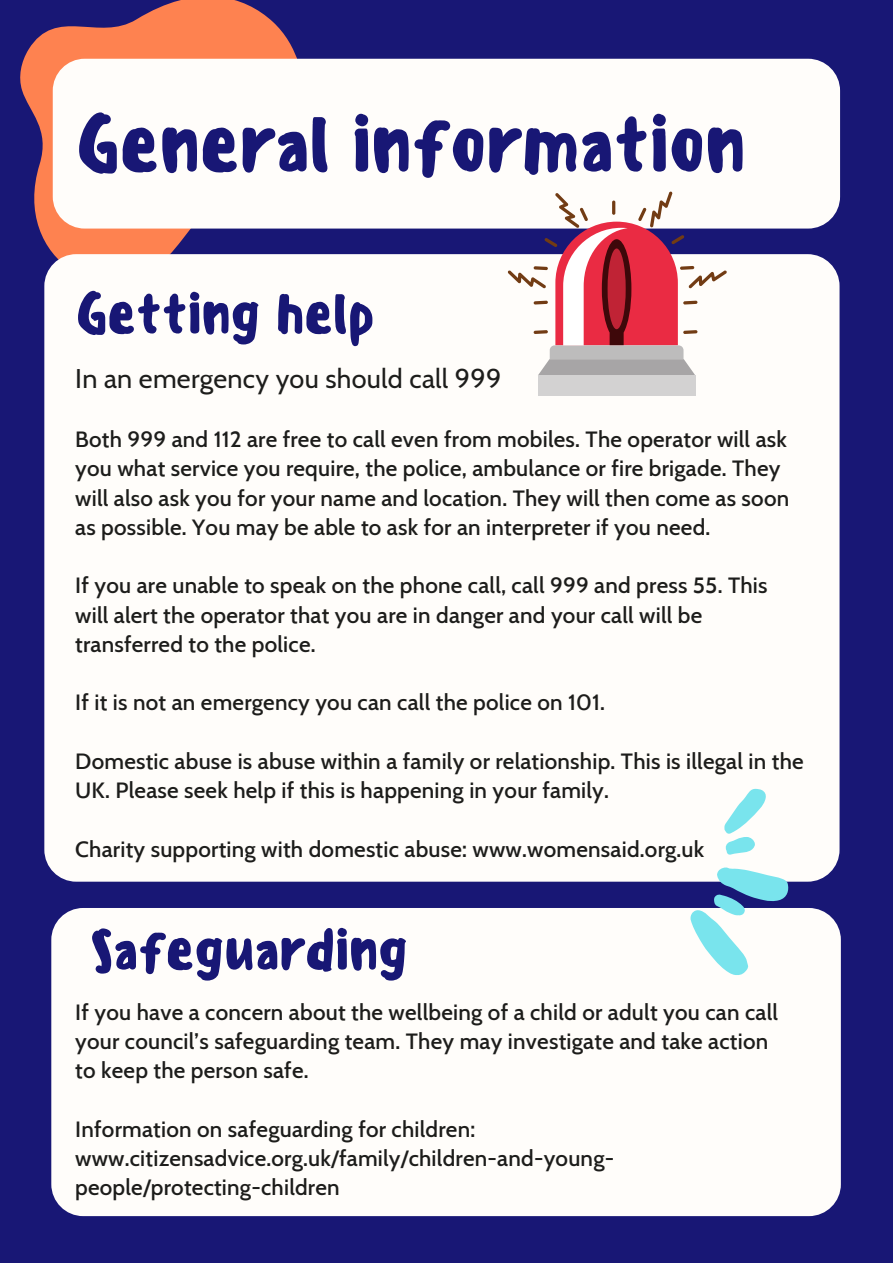
<style>
.page{position:relative;width:893px;height:1264px;background:#fff}
.page>*{position:absolute;margin:0;border:0;box-sizing:border-box;transform-origin:0 0}
.t1{font:500 77.85px "Sensei";letter-spacing:-.025em;color:#181775}
.t2{font:500 56.1px "Sensei";letter-spacing:-.025em;color:#181775}
.t3{font:27px "Cabin";letter-spacing:.01em;color:#1d1d1b}
.t4{font:500 22.5px/29.2px "Cabin";letter-spacing:.01em;color:#1d1d1b}
</style>
<div class="page">
<div style="left:0;top:0;width:892px;height:1262px;background:#181775"></div>
<svg style="left:20px;top:0;width:346px;height:270px"></svg>
<div style="left:53px;top:59px;width:787px;height:169px;background:#fffdfa;border-radius:32px"></div>
<div style="left:44px;top:254px;width:795px;height:627px;background:#fffdfa;border-radius:32px"></div>
<div style="left:51px;top:908px;width:789px;height:308px;background:#fffdfa;border-radius:32px"></div>
<div style="left:537px;top:375px;width:158px;height:20px;background:#d3d2d2"></div>
<svg style="left:507px;top:191px;width:220px;height:184px"></svg>
<svg style="left:690px;top:788px;width:99px;height:187px"></svg>
<h1 class="t1" style="left:75px;top:98px;width:672px">General information</h1>
<h2 class="t2" style="left:75px;top:280px;width:301px">Getting help</h2>
<p class="t3" style="left:75px;top:361px;width:427px">In an emergency you should call 999</p>
<p class="t4" style="left:75px;top:424px;width:715px">Both 999 and 112 are free to call even from mobiles. The operator will ask you what service you require, the police, ambulance or fire brigade. They will also ask you for your name and location. They will then come as soon as possible. You may be able to ask for an interpreter if you need.</p>
<p class="t4" style="left:75px;top:570px;width:693px">If you are unable to speak on the phone call, call 999 and press 55. This will alert the operator that you are in danger and your call will be transferred to the police.</p>
<p class="t4" style="left:75px;top:687px;width:531px">If it is not an emergency you can call the police on 101.</p>
<p class="t4" style="left:75px;top:746px;width:730px">Domestic abuse is abuse within a family or relationship. This is illegal in the<br>UK. Please seek help if this is happening in your family.</p>
<p class="t4" style="left:75px;top:833px;width:630px">Charity supporting with domestic abuse: www.womensaid.org.uk</p>
<h2 class="t2" style="left:89px;top:916px;width:321px">Safeguarding</h2>
<p class="t4" style="left:75px;top:996px;width:704px">If you have a concern about the wellbeing of a child or adult you can call your council’s safeguarding team. They may investigate and take action to keep the person safe.</p>
<p class="t4" style="left:75px;top:1113px;width:540px">Information on safeguarding for children: www.citizensadvice.org.uk/family/children-and-young&shy;people/protecting-children</p>
</div>
